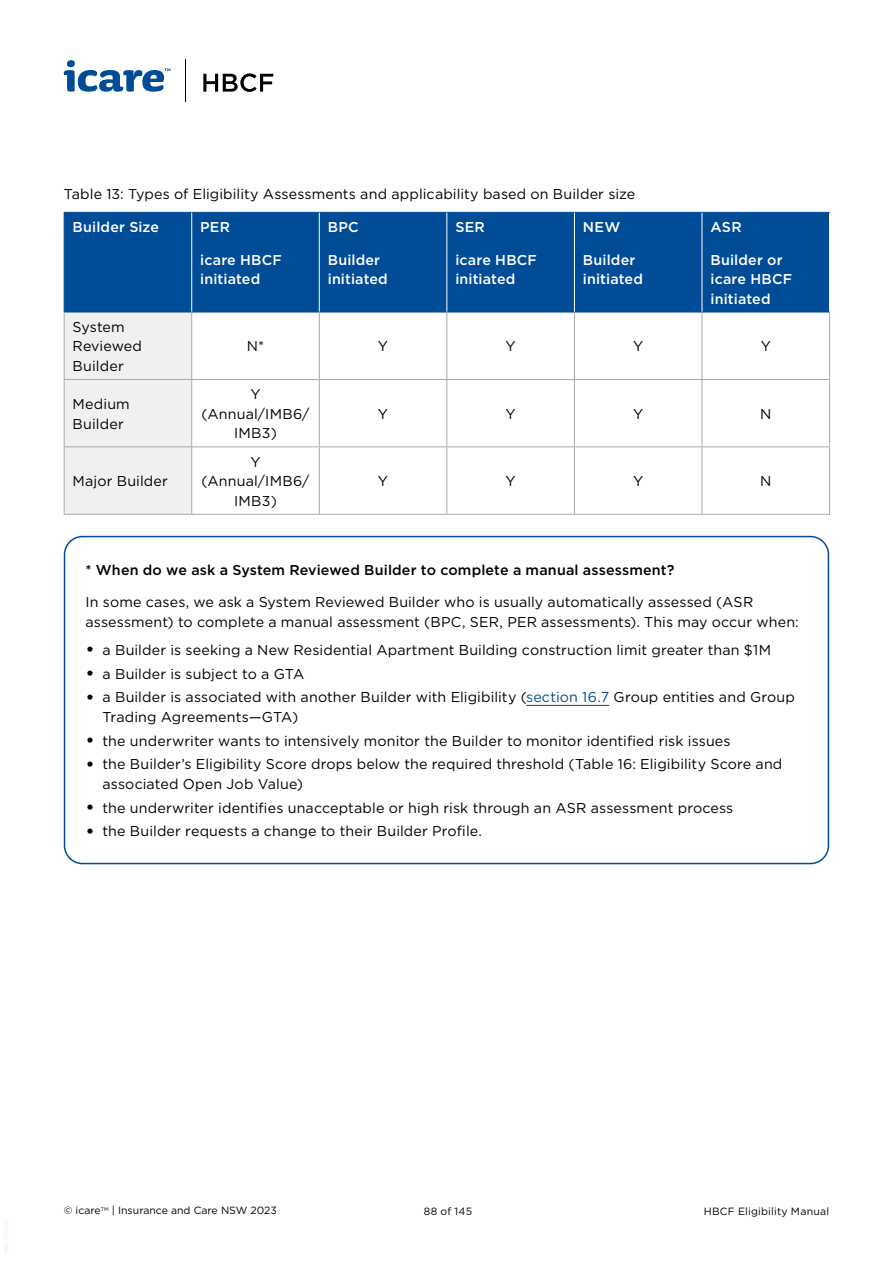
<style>
.page{position:relative;width:893px;height:1263px;background:#fff}
.page>*{position:absolute;margin:0;border:0;box-sizing:border-box;transform-origin:0 0}
.Body_Copy{font:14.25px/19.5px "Gotham";letter-spacing:.01em;color:#000}
.Table_Header{font:500 14.25px/19.5px "Gotham";letter-spacing:.01em;color:#fff}
.Body_Copy-2{font:500 14.25px "Gotham";letter-spacing:.01em;color:#000}
.t1{font:10.5px "Gotham";letter-spacing:.005em;color:#000}
.s1{font-size:19.5px}
.s2{color:#004c97}
</style>
<div class="page">
<div style="left:64px;top:536px;width:765px;height:328px;border:2px solid #004c97;border-radius:18px"></div>
<div style="left:65px;top:213px;width:764px;height:99px;background:#004c97"></div>
<div style="left:65px;top:313px;width:126px;height:201px;background:#f0f0f0"></div>
<hr style="left:64px;top:212px;width:128px;height:1px;background:#004c97">
<hr style="left:64px;top:213px;width:1px;height:99px;background:#004c97">
<hr style="left:192px;top:212px;width:127px;height:1px;background:#004c97">
<hr style="left:319px;top:212px;width:128px;height:1px;background:#004c97">
<hr style="left:447px;top:212px;width:127px;height:1px;background:#004c97">
<hr style="left:574px;top:212px;width:128px;height:1px;background:#004c97">
<hr style="left:702px;top:212px;width:128px;height:1px;background:#004c97">
<hr style="left:64px;top:312px;width:128px;height:1px;background:#004c97">
<hr style="left:192px;top:312px;width:127px;height:1px;background:#004c97">
<hr style="left:319px;top:312px;width:128px;height:1px;background:#004c97">
<hr style="left:447px;top:312px;width:127px;height:1px;background:#004c97">
<hr style="left:574px;top:312px;width:128px;height:1px;background:#004c97">
<hr style="left:702px;top:312px;width:128px;height:1px;background:#004c97">
<hr style="left:191px;top:213px;width:1px;height:99px;background:#fff">
<hr style="left:319px;top:213px;width:1px;height:99px;background:#fff">
<hr style="left:446px;top:213px;width:1px;height:99px;background:#fff">
<hr style="left:574px;top:213px;width:1px;height:99px;background:#fff">
<hr style="left:702px;top:213px;width:1px;height:99px;background:#fff">
<hr style="left:64px;top:312px;width:1px;height:67px;background:#a7a9ac">
<hr style="left:191px;top:312px;width:1px;height:67px;background:#a7a9ac">
<hr style="left:319px;top:312px;width:1px;height:67px;background:#a7a9ac">
<hr style="left:446px;top:312px;width:1px;height:67px;background:#a7a9ac">
<hr style="left:574px;top:312px;width:1px;height:67px;background:#a7a9ac">
<hr style="left:702px;top:312px;width:1px;height:67px;background:#a7a9ac">
<hr style="left:829px;top:312px;width:1px;height:67px;background:#a7a9ac">
<hr style="left:64px;top:379px;width:128px;height:1px;background:#a7a9ac">
<hr style="left:64px;top:380px;width:1px;height:66px;background:#a7a9ac">
<hr style="left:192px;top:379px;width:127px;height:1px;background:#a7a9ac">
<hr style="left:191px;top:380px;width:1px;height:66px;background:#a7a9ac">
<hr style="left:319px;top:379px;width:128px;height:1px;background:#a7a9ac">
<hr style="left:319px;top:380px;width:1px;height:66px;background:#a7a9ac">
<hr style="left:447px;top:379px;width:127px;height:1px;background:#a7a9ac">
<hr style="left:446px;top:380px;width:1px;height:66px;background:#a7a9ac">
<hr style="left:574px;top:379px;width:128px;height:1px;background:#a7a9ac">
<hr style="left:574px;top:380px;width:1px;height:66px;background:#a7a9ac">
<hr style="left:702px;top:379px;width:128px;height:1px;background:#a7a9ac">
<hr style="left:702px;top:380px;width:1px;height:66px;background:#a7a9ac">
<hr style="left:829px;top:380px;width:1px;height:66px;background:#a7a9ac">
<hr style="left:64px;top:446px;width:128px;height:1px;background:#a7a9ac">
<hr style="left:64px;top:447px;width:1px;height:67px;background:#a7a9ac">
<hr style="left:192px;top:446px;width:127px;height:1px;background:#a7a9ac">
<hr style="left:191px;top:447px;width:1px;height:67px;background:#a7a9ac">
<hr style="left:319px;top:446px;width:128px;height:1px;background:#a7a9ac">
<hr style="left:319px;top:447px;width:1px;height:67px;background:#a7a9ac">
<hr style="left:447px;top:446px;width:127px;height:1px;background:#a7a9ac">
<hr style="left:446px;top:447px;width:1px;height:67px;background:#a7a9ac">
<hr style="left:574px;top:446px;width:128px;height:1px;background:#a7a9ac">
<hr style="left:574px;top:447px;width:1px;height:67px;background:#a7a9ac">
<hr style="left:702px;top:446px;width:128px;height:1px;background:#a7a9ac">
<hr style="left:702px;top:447px;width:1px;height:67px;background:#a7a9ac">
<hr style="left:829px;top:447px;width:1px;height:67px;background:#a7a9ac">
<hr style="left:64px;top:514px;width:128px;height:1px;background:#a7a9ac">
<hr style="left:192px;top:514px;width:127px;height:1px;background:#a7a9ac">
<hr style="left:319px;top:514px;width:128px;height:1px;background:#a7a9ac">
<hr style="left:447px;top:514px;width:127px;height:1px;background:#a7a9ac">
<hr style="left:574px;top:514px;width:128px;height:1px;background:#a7a9ac">
<hr style="left:702px;top:514px;width:128px;height:1px;background:#a7a9ac">
<hr style="left:526px;top:705px;width:83px;height:1px;background:#004c97">
<hr style="left:185px;top:60px;width:1px;height:42px;background:#000">
<svg style="left:64px;top:60px;width:106px;height:32px"></svg>
<svg style="left:203px;top:73px;width:70px;height:19px"></svg>
<p class="Body_Copy" style="left:64px;top:184px;width:573px">Table 13: Types of Eligibility Assessments and applicability based on Builder size</p>
<p class="Table_Header" style="left:73px;top:217px;width:88px">Builder Size</p>
<p class="Table_Header" style="left:200px;top:217px;width:31px">PER</p>
<p class="Table_Header" style="left:200px;top:250px;width:83px">icare HBCF initiated</p>
<p class="Table_Header" style="left:328px;top:217px;width:32px">BPC</p>
<p class="Table_Header" style="left:328px;top:250px;width:62px">Builder initiated</p>
<p class="Table_Header" style="left:455px;top:217px;width:31px">SER</p>
<p class="Table_Header" style="left:455px;top:250px;width:83px">icare HBCF initiated</p>
<p class="Table_Header" style="left:583px;top:217px;width:39px">NEW</p>
<p class="Table_Header" style="left:583px;top:250px;width:62px">Builder initiated</p>
<p class="Table_Header" style="left:710px;top:217px;width:33px">ASR</p>
<p class="Table_Header" style="left:710px;top:250px;width:83px">Builder or icare HBCF initiated</p>
<p class="Body_Copy" style="left:73px;top:317px;width:71px">System<br>Reviewed<br>Builder</p>
<p class="Body_Copy" style="left:247px;top:336px;width:19px">N*</p>
<p class="Body_Copy" style="left:378px;top:336px;width:12px">Y</p>
<p class="Body_Copy" style="left:506px;top:336px;width:12px">Y</p>
<p class="Body_Copy" style="left:633px;top:336px;width:12px">Y</p>
<p class="Body_Copy" style="left:761px;top:336px;width:12px">Y</p>
<p class="Body_Copy" style="left:73px;top:394px;width:59px">Medium<br>Builder</p>
<p class="Body_Copy" style="left:202px;top:384px;width:109px;text-align:center">Y (Annual/IMB6/<br>IMB3)</p>
<p class="Body_Copy" style="left:73px;top:471px;width:97px">Major Builder</p>
<p class="Body_Copy" style="left:202px;top:452px;width:109px;text-align:center">Y (Annual/IMB6/<br>IMB3)</p>
<p class="Body_Copy" style="left:378px;top:404px;width:12px">Y</p>
<p class="Body_Copy" style="left:506px;top:404px;width:12px">Y</p>
<p class="Body_Copy" style="left:633px;top:404px;width:12px">Y</p>
<p class="Body_Copy" style="left:760px;top:404px;width:13px">N</p>
<p class="Body_Copy" style="left:378px;top:471px;width:12px">Y</p>
<p class="Body_Copy" style="left:506px;top:471px;width:12px">Y</p>
<p class="Body_Copy" style="left:633px;top:471px;width:12px">Y</p>
<p class="Body_Copy" style="left:760px;top:471px;width:13px">N</p>
<p class="Body_Copy-2" style="left:86px;top:561px;width:590px">* When do we ask a System Reviewed Builder to complete a manual assessment?</p>
<p class="Body_Copy" style="left:86px;top:592px;width:715px">In some cases, we ask a System Reviewed Builder who is usually automatically assessed (ASR assessment) to complete a manual assessment (BPC, SER, PER assessments). This may occur when:</p>
<p class="Body_Copy" style="left:86px;top:640px;width:687px"><span class="s1">•</span> a Builder is seeking a New Residential Apartment Building construction limit greater than $1M</p>
<p class="Body_Copy" style="left:86px;top:663px;width:220px"><span class="s1">•</span> a Builder is subject to a GTA</p>
<p class="Body_Copy" style="left:103px;top:687px;width:694px;text-indent:-17px"><span class="s1">•</span> a Builder is associated with another Builder with Eligibility (<span class="s2">section 16.7</span> Group entities and Group<br>Trading Agreements—GTA)</p>
<p class="Body_Copy" style="left:86px;top:730px;width:647px"><span class="s1">•</span> the underwriter wants to intensively monitor the Builder to monitor identified risk issues</p>
<p class="Body_Copy" style="left:103px;top:754px;width:681px;text-indent:-17px"><span class="s1">•</span> the Builder’s Eligibility Score drops below the required threshold (Table 16: Eligibility Score and associated Open Job Value)</p>
<p class="Body_Copy" style="left:86px;top:797px;width:649px"><span class="s1">•</span> the underwriter identifies unacceptable or high risk through an ASR assessment process</p>
<p class="Body_Copy" style="left:86px;top:821px;width:398px"><span class="s1">•</span> the Builder requests a change to their Builder Profile.</p>
<p class="t1" style="left:64px;top:1203px;width:215px">© icare<sup>TM</sup> | Insurance and Care NSW 2023</p>
<p class="t1" style="left:424px;top:1204px;width:50px">88 of 145</p>
<p class="t1" style="left:704px;top:1204px;width:127px">HBCF Eligibility Manual</p>
</div>
